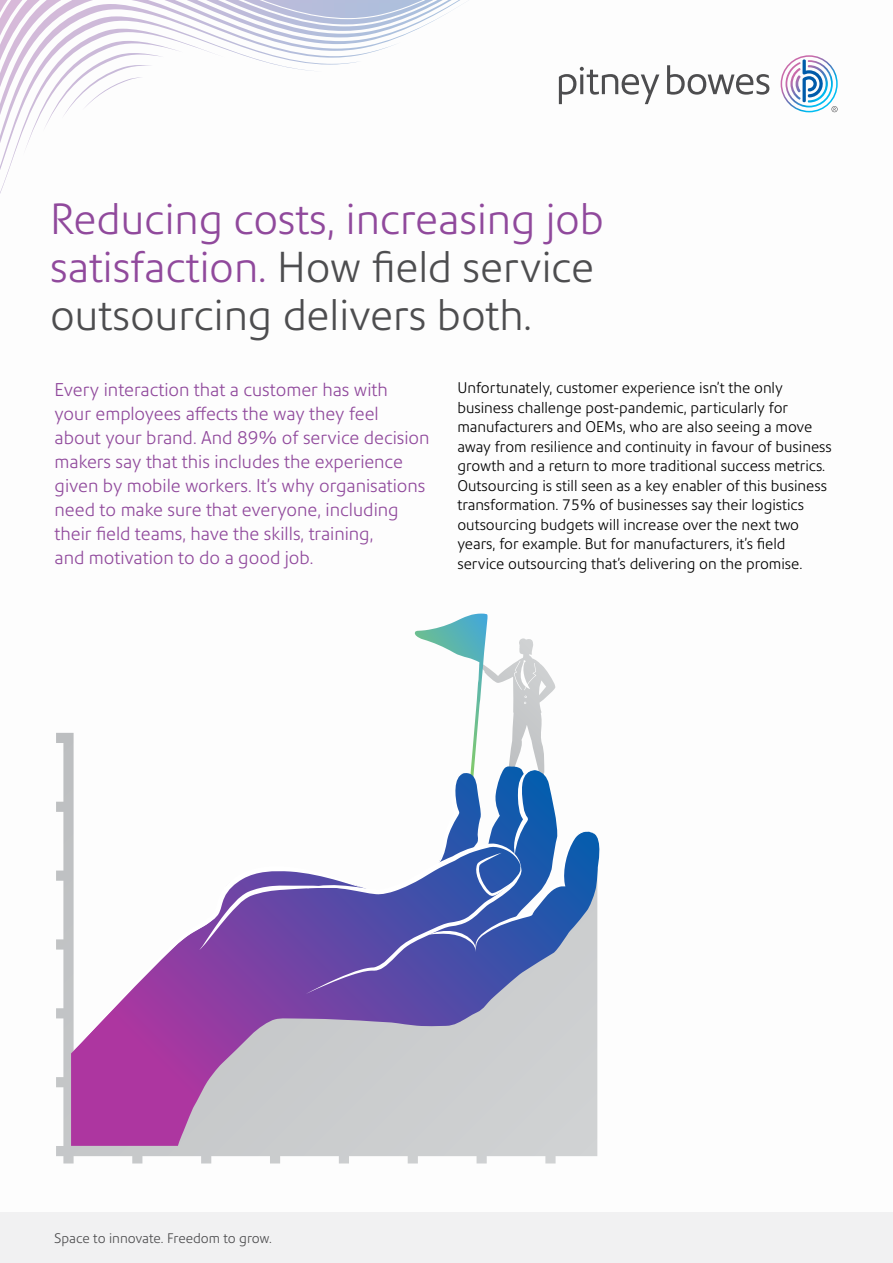
<style>
.page{position:relative;width:893px;height:1263px;background:#fff}
.page>*{position:absolute;margin:0;border:0;box-sizing:border-box;transform-origin:0 0}
.H1_28_32{font:300 42px/48px "Precision Sans";color:#90499c}
.Large_body_12_16{font:300 18px/24px "Precision Sans";color:#90499c}
.Large_body_12_16-2{font:300 15px/19.5px "Precision Sans";color:#000}
.t1{font:300 13.5px "Precision Sans";color:#4d4d4f}
.s1{color:#4d4d4f}
</style>
<div class="page">
<svg style="left:56px;top:733px;width:541px;height:430px"></svg>
<svg style="left:71px;top:766px;width:529px;height:380px;background:#c4aac4"></svg>
<svg style="left:71px;top:614px;width:524px;height:439px"></svg>
<svg style="left:0;top:0;width:469px;height:194px"></svg>
<svg style="left:559px;top:65px;width:210px;height:39px"></svg>
<svg style="left:781px;top:55px;width:57px;height:57px"></svg>
<div style="left:0;top:1212px;width:893px;height:51px;background:#f1f1f2"></div>
<p class="H1_28_32" style="left:50px;top:195px;width:555px">Reducing costs, increasing job satisfaction. <span class="s1">How field service outsourcing delivers both.</span></p>
<p class="Large_body_12_16" style="left:55px;top:377px;width:376px">Every interaction that a customer has with<br>your employees affects the way they feel about your brand. And 89% of service decision makers say that this includes the experience given by mobile workers. It’s why organisations need to make sure that everyone, including their field teams, have the skills, training,<br>and motivation to do a good job.</p>
<p class="Large_body_12_16-2" style="left:457px;top:378px;width:376px">Unfortunately, customer experience isn’t the only business challenge post-pandemic, particularly for manufacturers and OEMs, who are also seeing a move away from resilience and continuity in favour of business growth and a return to more traditional success metrics.<br>Outsourcing is still seen as a key enabler of this business transformation. 75% of businesses say their logistics outsourcing budgets will increase over the next two years, for example. But for manufacturers, it’s field service outsourcing that’s delivering on the promise.</p>
<p class="t1" style="left:54px;top:1230px;width:219px">Space to innovate. Freedom to grow.</p>
</div>
